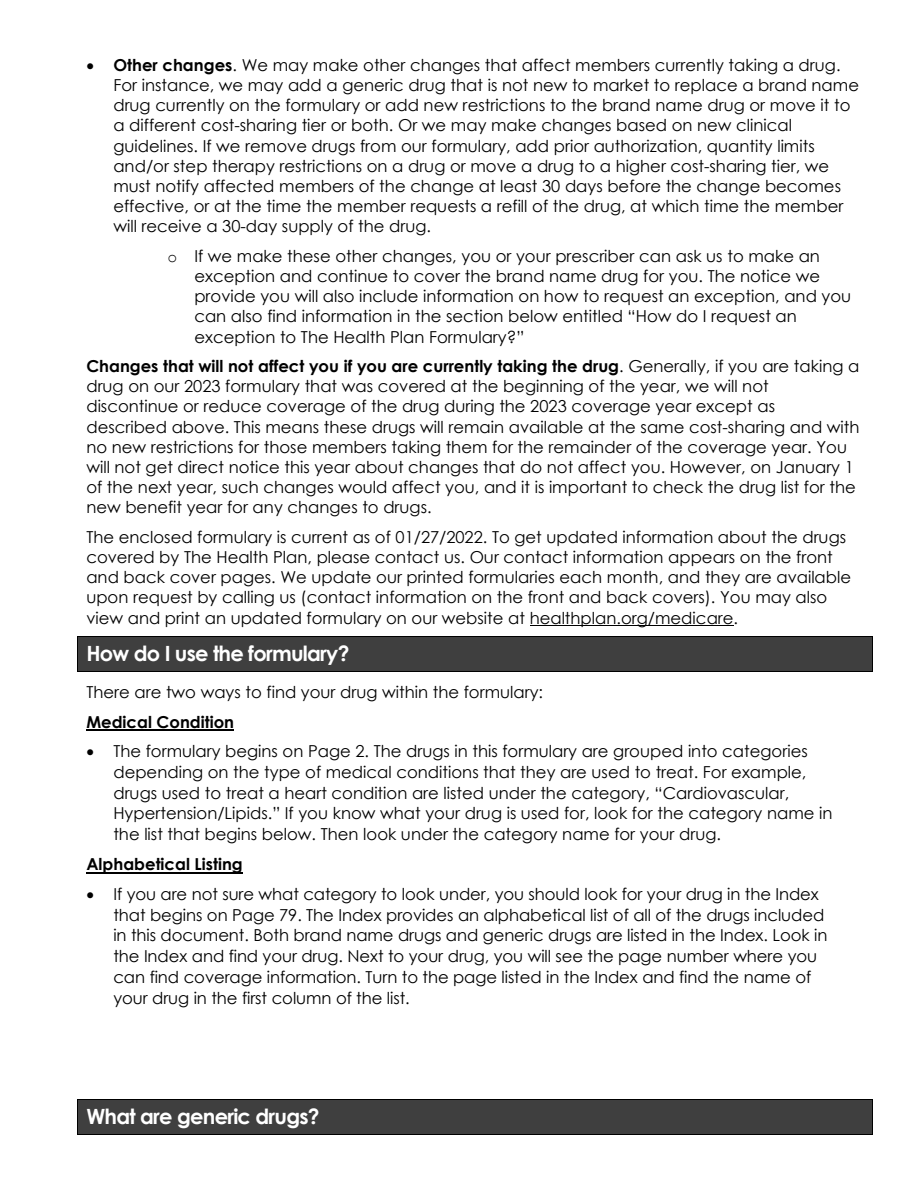
<style>
.page{position:relative;width:918px;height:1188px;background:#fff}
.page>*{position:absolute;margin:0;border:0;box-sizing:border-box;transform-origin:0 0}
.t1{font:700 21px "Century Gothic";letter-spacing:-.035em;color:#fff}
.t2{font:16.5px/20.2px "Century Gothic";color:#000}
.t3{font:700 16.5px "Century Gothic";color:#000}
.s1{font-weight:700}
.s2{font-family:"Courier New"}
</style>
<div class="page">
<hr style="left:530px;top:625px;width:204px;height:1px;background:#000">
<div style="left:78px;top:637px;width:794px;height:34px;background:#3f3f3f"></div>
<hr style="left:77px;top:636px;width:796px;height:1px;background:#000">
<hr style="left:77px;top:671px;width:796px;height:1px;background:#000">
<hr style="left:77px;top:637px;width:1px;height:34px;background:#000">
<hr style="left:872px;top:637px;width:1px;height:34px;background:#000">
<hr style="left:86px;top:729px;width:148px;height:2px;background:#000">
<hr style="left:86px;top:872px;width:157px;height:1px;background:#000">
<div style="left:78px;top:1100px;width:794px;height:34px;background:#3f3f3f"></div>
<hr style="left:77px;top:1099px;width:796px;height:1px;background:#000">
<hr style="left:77px;top:1134px;width:796px;height:1px;background:#000">
<hr style="left:77px;top:1100px;width:1px;height:34px;background:#000">
<hr style="left:872px;top:1100px;width:1px;height:34px;background:#000">
<p class="t2" style="left:113px;top:54px;width:747px;text-indent:-27px">• <span class="s1">Other changes</span>. We may make other changes that affect members currently taking a drug.<br>For instance, we may add a generic drug that is not new to market to replace a brand name drug currently on the formulary or add new restrictions to the brand name drug or move it to a different cost-sharing tier or both. Or we may make changes based on new clinical guidelines. If we remove drugs from our formulary, add prior authorization, quantity limits and/or step therapy restrictions on a drug or move a drug to a higher cost-sharing tier, we must notify affected members of the change at least 30 days before the change becomes effective, or at the time the member requests a refill of the drug, at which time the member will receive a 30-day supply of the drug.</p>
<p class="t2" style="left:194px;top:245px;width:658px;text-indent:-27px"><span class="s2">o</span> If we make these other changes, you or your prescriber can ask us to make an exception and continue to cover the brand name drug for you. The notice we provide you will also include information on how to request an exception, and you can also find information in the section below entitled “How do I request an exception to The Health Plan Formulary?”</p>
<p class="t2" style="left:86px;top:355px;width:775px"><span class="s1">Changes that will not affect you if you are currently taking the drug</span>. Generally, if you are taking a drug on our 2023 formulary that was covered at the beginning of the year, we will not discontinue or reduce coverage of the drug during the 2023 coverage year except as described above. This means these drugs will remain available at the same cost-sharing and with no new restrictions for those members taking them for the remainder of the coverage year. You will not get direct notice this year about changes that do not affect you. However, on January 1 of the next year, such changes would affect you, and it is important to check the drug list for the new benefit year for any changes to drugs.</p>
<p class="t2" style="left:86px;top:526px;width:766px">The enclosed formulary is current as of 01/27/2022. To get updated information about the drugs covered by The Health Plan, please contact us. Our contact information appears on the front and back cover pages. We update our printed formularies each month, and they are available upon request by calling us (contact information on the front and back covers). You may also view and print an updated formulary on our website at healthplan.org/medicare.</p>
<p class="t1" style="left:86px;top:640px;width:265px">How do I use the formulary?</p>
<p class="t2" style="left:86px;top:681px;width:458px">There are two ways to find your drug within the formulary:</p>
<p class="t3" style="left:86px;top:711px;width:149px">Medical Condition</p>
<p class="t2" style="left:113px;top:741px;width:721px;line-height:20.7px;text-indent:-27px">• The formulary begins on Page 2. The drugs in this formulary are grouped into categories depending on the type of medical conditions that they are used to treat. For example, drugs used to treat a heart condition are listed under the category, “Cardiovascular, Hypertension/Lipids.” If you know what your drug is used for, look for the category name in the list that begins below. Then look under the category name for your drug.</p>
<p class="t3" style="left:86px;top:854px;width:158px">Alphabetical Listing</p>
<p class="t2" style="left:113px;top:883px;width:716px;line-height:20.7px;text-indent:-27px">• If you are not sure what category to look under, you should look for your drug in the Index that begins on Page 79. The Index provides an alphabetical list of all of the drugs included in this document. Both brand name drugs and generic drugs are listed in the Index. Look in the Index and find your drug. Next to your drug, you will see the page number where you can find coverage information. Turn to the page listed in the Index and find the name of your drug in the first column of the list.</p>
<p class="t1" style="left:86px;top:1103px;width:235px">What are generic drugs?</p>
</div>
